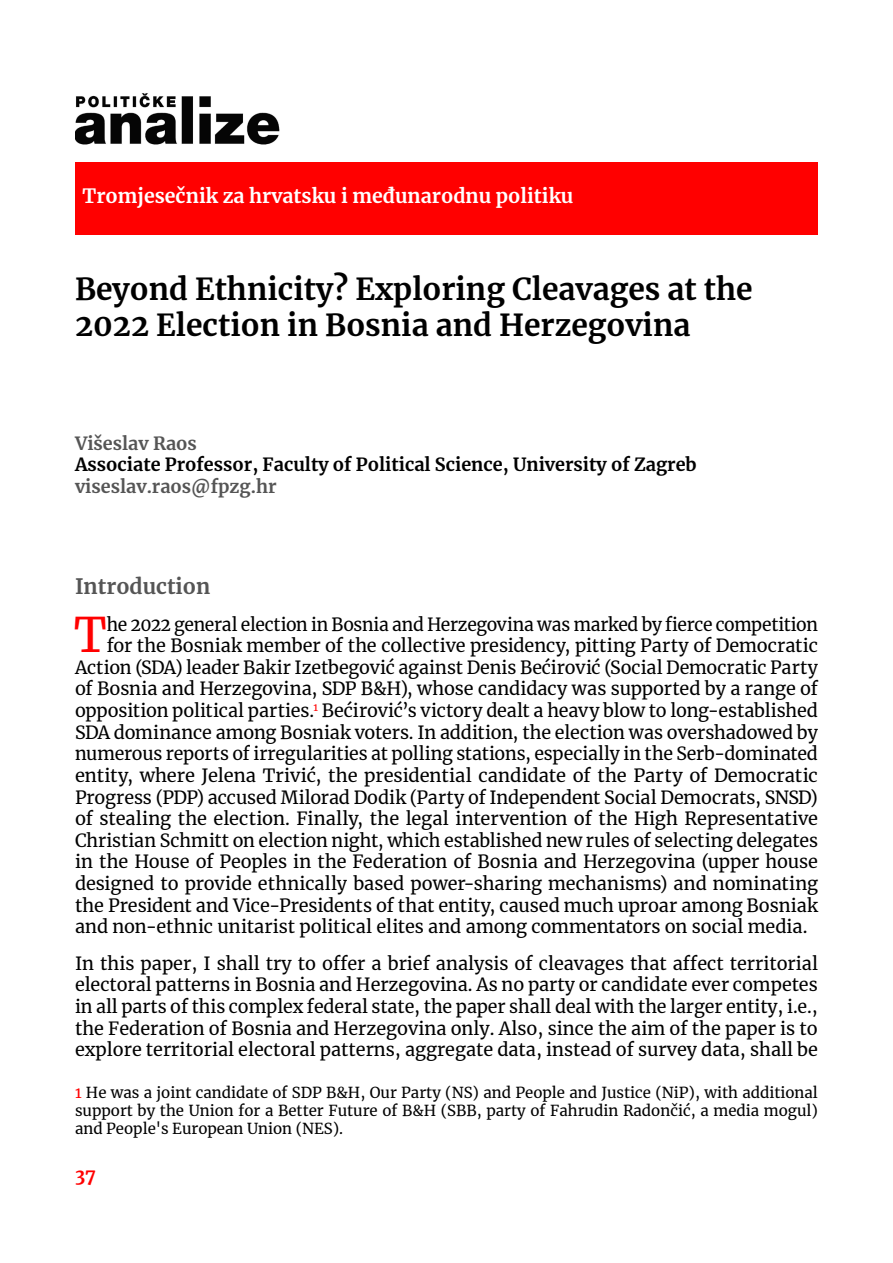
<style>
.page{position:relative;width:893px;height:1263px;background:#fff}
.page>*{position:absolute;margin:0;border:0;box-sizing:border-box;transform-origin:0 0}
.t1{font:47.1px "Merriweather";color:#f00}
.t2{font:700 30px/36px "Merriweather";color:#000}
.t3{font:700 21px "Merriweather";color:#555}
.t4{font:700 19.5px "Merriweather";color:#fff}
.t5{font:18px/21.6px "Merriweather";letter-spacing:-.005em;color:#000;text-align:justify}
.t6{font:700 18px "Merriweather";color:#000}
.t7{font:700 18px "Merriweather";color:#555}
.t8{font:700 18px "Merriweather";color:#f00}
.t9{font:15px/18px "Merriweather";color:#000;text-align:justify}
.s1{color:#f00}
</style>
<div class="page">
<div style="left:75px;top:162px;width:743px;height:72px;background:#f00"></div>
<img style="left:75px;top:93px;width:205px;height:52px">
<p class="t4" style="left:82px;top:183px;width:492px">Tromjesečnik za hrvatsku i međunarodnu politiku</p>
<p class="t2" style="left:75px;top:270px;width:679px">Beyond Ethnicity? Exploring Cleavages at the<br>2022 Election in Bosnia and Herzegovina</p>
<p class="t7" style="left:75px;top:431px;width:123px">Višeslav Raos</p>
<p class="t6" style="left:75px;top:452px;width:623px">Associate Professor, Faculty of Political Science, University of Zagreb</p>
<p class="t7" style="left:75px;top:474px;width:203px">viseslav.raos@fpzg.hr</p>
<p class="t3" style="left:75px;top:572px;width:137px">Introduction</p>
<p class="t1" style="left:74px;top:603px;width:34px">T</p>
<p class="t5" style="left:107px;top:613px;width:713px">he 2022 general election in Bosnia and Herzegovina was marked by fierce competition</p>
<p class="t5" style="left:107px;top:634px;width:713px">for the Bosniak member of the collective presidency, pitting Party of Democratic</p>
<p class="t5" style="left:75px;top:656px;width:744px">Action (SDA) leader Bakir Izetbegović against Denis Bećirović (Social Democratic Party</p>
<p class="t5" style="left:75px;top:678px;width:744px">of Bosnia and Herzegovina, SDP B&amp;H), whose candidacy was supported by a range of</p>
<p class="t5" style="left:75px;top:699px;width:744px">opposition political parties.<sup>1</sup> Bećirović’s victory dealt a heavy blow to long-established</p>
<p class="t5" style="left:75px;top:721px;width:744px">SDA dominance among Bosniak voters. In addition, the election was overshadowed by</p>
<p class="t5" style="left:75px;top:742px;width:744px">numerous reports of irregularities at polling stations, especially in the Serb-dominated</p>
<p class="t5" style="left:75px;top:764px;width:744px">entity, where Jelena Trivić, the presidential candidate of the Party of Democratic</p>
<p class="t5" style="left:75px;top:786px;width:744px">Progress (PDP) accused Milorad Dodik (Party of Independent Social Democrats, SNSD)</p>
<p class="t5" style="left:75px;top:807px;width:744px">of stealing the election. Finally, the legal intervention of the High Representative</p>
<p class="t5" style="left:75px;top:829px;width:744px">Christian Schmitt on election night, which established new rules of selecting delegates</p>
<p class="t5" style="left:75px;top:850px;width:744px">in the House of Peoples in the Federation of Bosnia and Herzegovina (upper house</p>
<p class="t5" style="left:75px;top:872px;width:744px">designed to provide ethnically based power-sharing mechanisms) and nominating</p>
<p class="t5" style="left:75px;top:894px;width:744px">the President and Vice-Presidents of that entity, caused much uproar among Bosniak</p>
<p class="t5" style="left:75px;top:915px;width:734px">and non-ethnic unitarist political elites and among commentators on social media.</p>
<p class="t5" style="left:75px;top:952px;width:744px">In this paper, I shall try to offer a brief analysis of cleavages that affect territorial electoral patterns in Bosnia and Herzegovina. As no party or candidate ever competes in all parts of this complex federal state, the paper shall deal with the larger entity, i.e., the Federation of Bosnia and Herzegovina only. Also, since the aim of the paper is to explore territorial electoral patterns, aggregate data, instead of survey data, shall be</p>
<p class="t9" style="left:75px;top:1083px;width:744px"><span class="s1">1</span> He was a joint candidate of SDP B&amp;H, Our Party (NS) and People and Justice (NiP), with additional support by the Union for a Better Future of B&amp;H (SBB, party of Fahrudin Radončić, a media mogul) and People's European Union (NES).</p>
<p class="t8" style="left:75px;top:1163px;width:22px">37</p>
</div>
